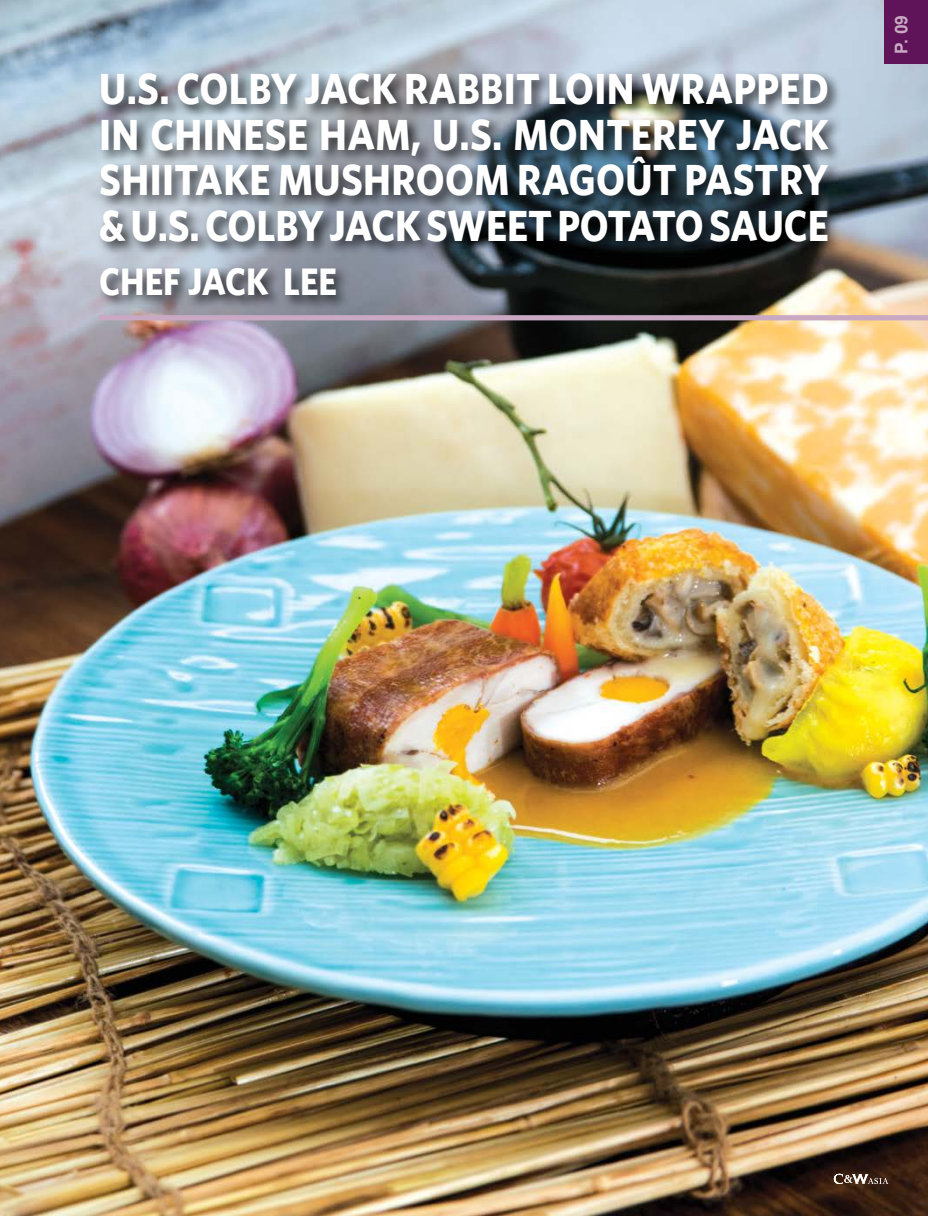
<style>
.page{position:relative;width:928px;height:1216px;background:#fff}
.page>*{position:absolute;margin:0;border:0;box-sizing:border-box;transform-origin:0 0}
.t1{font:700 43.75px/45.5px "Whitney";letter-spacing:-.005em;color:#fff;text-align:justify;scale:.9 1}
.t2{font:700 38.5px "Whitney";color:#fff;scale:.9 1}
.t3{font:700 17.5px "Arial";color:#c8a8c2}
</style>
<div class="page">
<img style="left:0;top:0;width:928px;height:1215px">
<div style="left:96px;top:69px;width:747px;height:241px;background:#000;opacity:.75"></div>
<div style="left:99px;top:315px;width:829px;height:5px;background:#c8a8c2"></div>
<div style="left:885px;top:0;width:43px;height:63px;background:#5f1358"></div>
<svg style="left:834px;top:1173px;width:54px;height:10px"></svg>
<p class="t1" style="left:99px;top:65px;width:812px">U.S. COLBY JACK RABBIT LOIN WRAPPED IN CHINESE HAM, U.S. MONTEREY JACK SHIITAKE MUSHROOM RAGOÛT PASTRY &amp; U.S. COLBY JACK SWEET POTATO SAUC E</p>
<p class="t2" style="left:99px;top:258px;width:266px">CHEF JACK LEE</p>
<p class="t3" style="left:889px;top:53px;width:40px;rotate:-90deg">P. 09</p>
</div>
